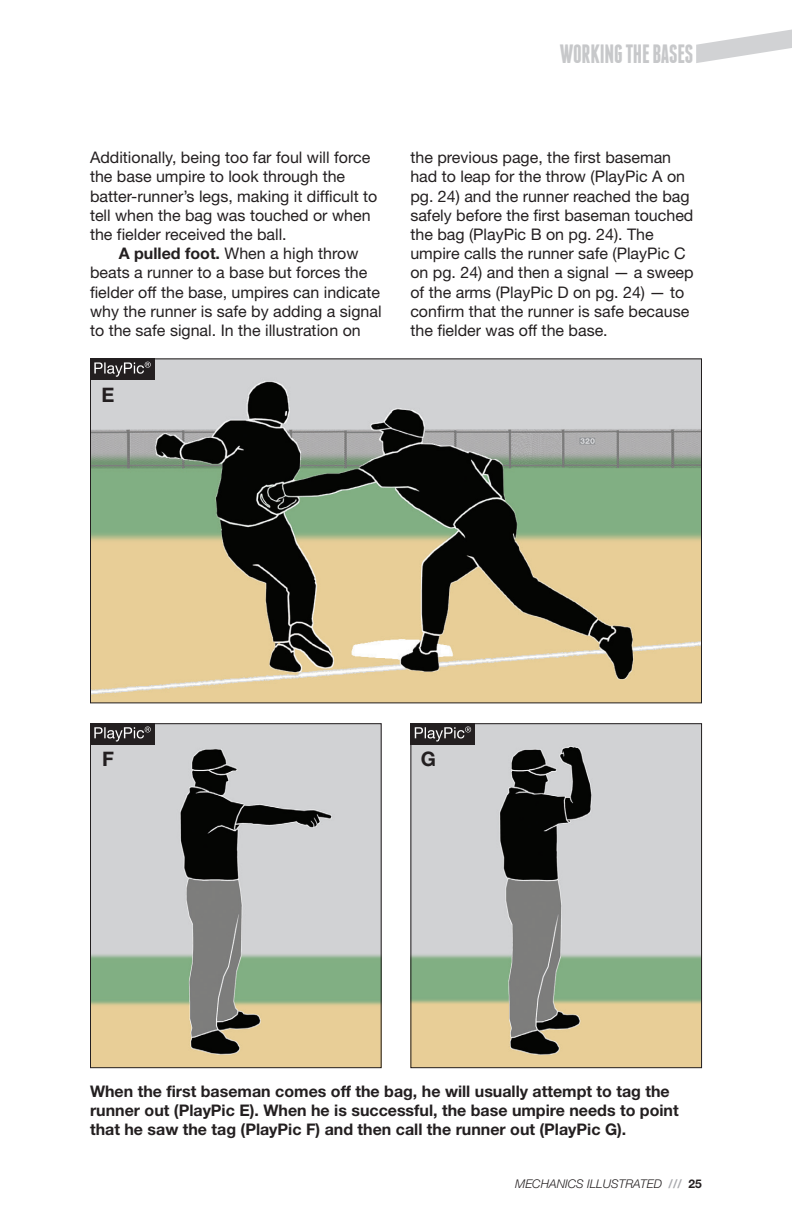
<style>
.page{position:relative;width:792px;height:1224px;background:#fff}
.page>*{position:absolute;margin:0;border:0;box-sizing:border-box;transform-origin:0 0}
.t1{font:700 26.4px "Franchise";letter-spacing:-.01em;color:#c7c8ca;scale:.91 1}
.t2{font:700 20px "Helvetica Neue LT Std";color:#231f20}
.t3{font:16px/19.2px "Helvetica Neue LT Std";color:#231f20}
.t4{font:700 16px/19.2px "Helvetica Neue LT Std";color:#231f20}
.t5{font:italic 300 12px "Helvetica Neue LT Std";color:#231f20}
.s1{font-weight:700}
.s2{font-weight:700;font-style:normal;color:#a8a9ad}
.s3{font-weight:700;font-style:normal}
</style>
<div class="page">
<svg style="left:696px;top:29px;width:96px;height:34px"></svg>
<img style="left:92px;top:360px;width:608px;height:341px">
<img style="left:92px;top:725px;width:288px;height:341px">
<div style="left:90px;top:723px;width:292px;height:345px;border:1px solid #231f20"></div>
<img style="left:412px;top:725px;width:288px;height:341px">
<div style="left:410px;top:723px;width:292px;height:345px;border:1px solid #231f20"></div>
<div style="left:90px;top:358px;width:65px;height:22px;background:#231f20"></div>
<svg style="left:94px;top:362px;width:57px;height:15px"></svg>
<div style="left:90px;top:723px;width:65px;height:22px;background:#231f20"></div>
<svg style="left:94px;top:726px;width:57px;height:16px"></svg>
<div style="left:411px;top:723px;width:64px;height:22px;background:#231f20"></div>
<svg style="left:415px;top:726px;width:56px;height:16px"></svg>
<h1 class="t1" style="left:560px;top:41px;width:148px">WORKING THE BASES</h1>
<p class="t3" style="left:90px;top:148px;width:289px">Additionally, being too far foul will force the base umpire to look through the batter-runner’s legs, making it difficult to tell when the bag was touched or when the fielder received the ball.</p>
<p class="t3" style="left:90px;top:244px;width:293px;text-indent:29px"><span class="s1">A pulled foot.</span> When a high throw beats a runner to a base but forces the fielder off the base, umpires can indicate why the runner is safe by adding a signal to the safe signal. In the illustration on</p>
<p class="t2" style="left:102px;top:382px;width:14px">E</p>
<p class="t3" style="left:410px;top:148px;width:285px">the previous page, the first baseman had to leap for the throw (PlayPic A on pg. 24) and the runner reached the bag safely before the first baseman touched the bag (PlayPic B on pg. 24). The umpire calls the runner safe (PlayPic C on pg. 24) and then a signal — a sweep of the arms (PlayPic D on pg. 24) — to confirm that the runner is safe because the fielder was off the base.</p>
<p class="t2" style="left:102px;top:746px;width:13px">F</p>
<p class="t2" style="left:421px;top:746px;width:17px">G</p>
<p class="t4" style="left:90px;top:1081px;width:590px">When the first baseman comes off the bag, he will usually attempt to tag the runner out (PlayPic E). When he is successful, the base umpire needs to point that he saw the tag (PlayPic F) and then call the runner out (PlayPic G).</p>
<p class="t5" style="left:515px;top:1177px;width:188px">MECHANICS ILLUSTRATED <span class="s2">///</span> <span class="s3">25</span></p>
</div>
